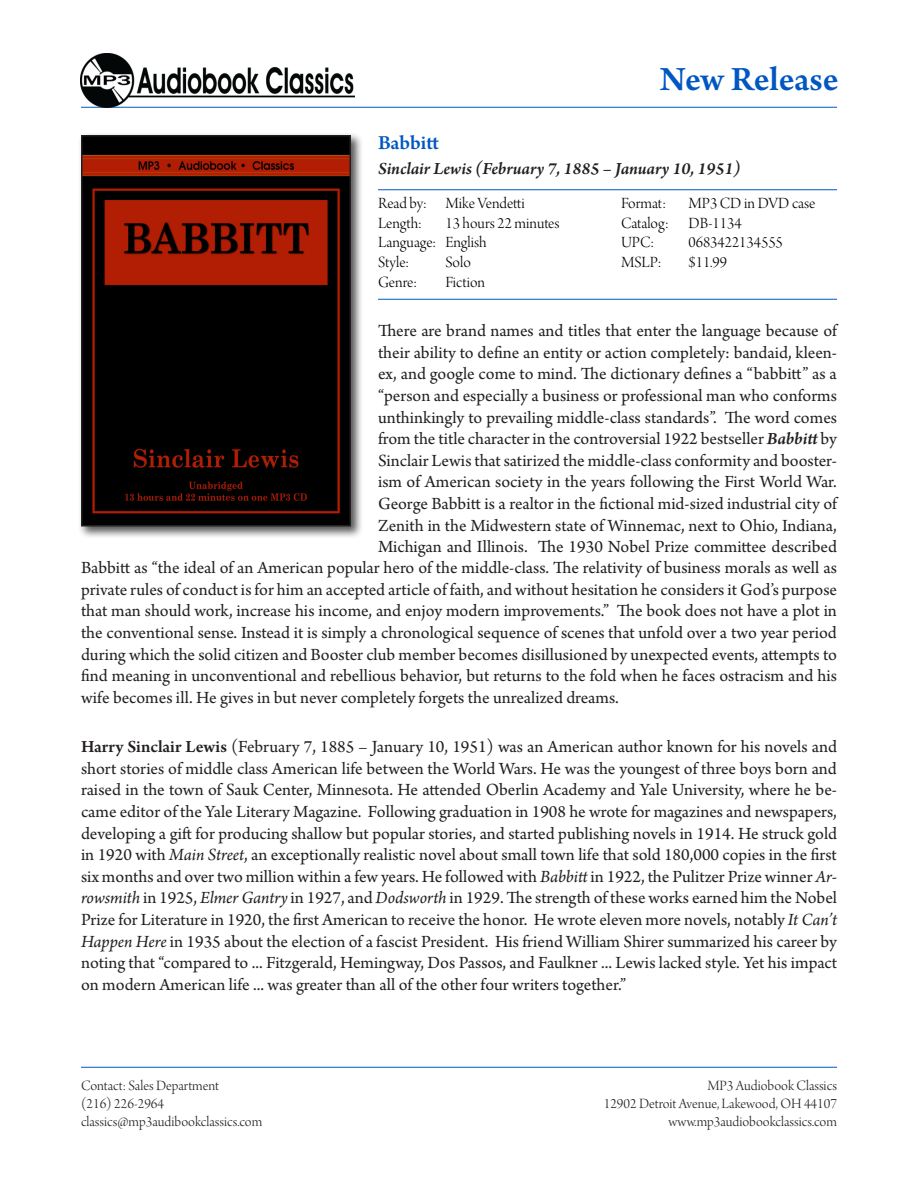
<style>
.page{position:relative;width:918px;height:1188px;background:#fff}
.page>*{position:absolute;margin:0;border:0;box-sizing:border-box;transform-origin:0 0}
.t1{font:600 36px "Arno Pro";letter-spacing:-.005em;color:#0057c2}
.t2{font:600 21px "Arno Pro";letter-spacing:-.005em;color:#0057c2}
.Description{font:18px/21.6px "Arno Pro";color:#231f20;text-align:justify}
.Description-2{font:italic 600 18px "Arno Pro";color:#231f20}
.Data_table{font:16.5px/19.8px "Arno Pro Light Display";color:#000}
.Data_table_2{font:16.5px/19.8px "Arno Pro Light Display";color:#000}
.Description-3{font:15px "Arno Pro Light Display";color:#231f20}
.s1{font-weight:600;font-style:italic}
.s2{font-weight:600}
.s3{font-style:italic}
</style>
<div class="page">
<hr style="left:378px;top:189px;width:459px;height:1px;background:#0057c2">
<hr style="left:378px;top:299px;width:459px;height:1px;background:#0057c2">
<hr style="left:81px;top:1067px;width:756px;height:1px;background:#0057c2">
<hr style="left:81px;top:107px;width:756px;height:1px;background:#0057c2">
<div style="left:78px;top:132px;width:286px;height:407px;background:#231f20;opacity:.75"></div>
<img style="left:84px;top:138px;width:264px;height:385px">
<div style="left:81px;top:135px;width:270px;height:391px;border:2px solid #231f20"></div>
<img style="left:81px;top:54px;width:274px;height:54px">
<p class="t2" style="left:378px;top:131px;width:62px">Babbitt</p>
<p class="t1" style="left:660px;top:59px;width:180px">New Release</p>
<p class="Description-2" style="left:378px;top:158px;width:364px">Sinclair Lewis (February 7, 1885 – January 10, 1951)</p>
<p class="Data_table" style="left:378px;top:194px;width:148px">Read by: Mike Vendetti<br>Length:</p>
<p class="Data_table" style="left:446px;top:214px;width:116px">13 hours 22 minutes</p>
<p class="Data_table" style="left:378px;top:234px;width:110px">Language: English</p>
<p class="Data_table" style="left:378px;top:254px;width:33px">Style:</p>
<p class="Data_table" style="left:446px;top:254px;width:27px">Solo</p>
<p class="Data_table" style="left:378px;top:273px;width:40px">Genre:</p>
<p class="Data_table" style="left:446px;top:273px;width:41px">Fiction</p>
<p class="Data_table_2" style="left:621px;top:194px;width:196px;text-indent:68px">MP3 CD in DVD case<br>Catalog: DB-1134</p>
<p class="Data_table_2" style="left:621px;top:234px;width:35px">UPC:</p>
<p class="Data_table_2" style="left:689px;top:234px;width:96px">0683422134555</p>
<p class="Data_table_2" style="left:621px;top:254px;width:42px">MSLP:</p>
<p class="Data_table_2" style="left:689px;top:254px;width:40px">$11.99</p>
<p class="Data_table_2" style="left:621px;top:194px;width:47px">Format:</p>
<p class="Description" style="left:378px;top:321px;width:460px">There are brand names and titles that enter the language because of</p>
<p class="Description" style="left:378px;top:343px;width:461px">their ability to define an entity or action completely: bandaid, kleen-</p>
<p class="Description" style="left:378px;top:364px;width:460px">ex, and google come to mind. The dictionary defines a “babbitt” as a</p>
<p class="Description" style="left:378px;top:386px;width:460px">“person and especially a business or professional man who conforms</p>
<p class="Description" style="left:378px;top:407px;width:461px">unthinkingly to prevailing middle-class standards”. The word comes</p>
<p class="Description" style="left:378px;top:429px;width:460px">from the title character in the controversial 1922 bestseller <span class="s1">Babbitt</span> by</p>
<p class="Description" style="left:378px;top:451px;width:461px">Sinclair Lewis that satirized the middle-class conformity and booster-</p>
<p class="Description" style="left:378px;top:472px;width:460px">ism of American society in the years following the First World War.</p>
<p class="Description" style="left:378px;top:494px;width:460px">George Babbitt is a realtor in the fictional mid-sized industrial city of</p>
<p class="Description" style="left:378px;top:515px;width:460px">Zenith in the Midwestern state of Winnemac, next to Ohio, Indiana,</p>
<p class="Description" style="left:378px;top:537px;width:461px">Michigan and Illinois. The 1930 Nobel Prize committee described</p>
<p class="Description" style="left:81px;top:558px;width:757px">Babbitt as “the ideal of an American popular hero of the middle-class. The relativity of business morals as well as</p>
<p class="Description" style="left:81px;top:580px;width:758px">private rules of conduct is for him an accepted article of faith, and without hesitation he considers it God’s purpose</p>
<p class="Description" style="left:81px;top:601px;width:757px">that man should work, increase his income, and enjoy modern improvements.” The book does not have a plot in</p>
<p class="Description" style="left:81px;top:623px;width:757px">the conventional sense. Instead it is simply a chronological sequence of scenes that unfold over a two year period</p>
<p class="Description" style="left:81px;top:644px;width:757px">during which the solid citizen and Booster club member becomes disillusioned by unexpected events, attempts to</p>
<p class="Description" style="left:81px;top:666px;width:758px">find meaning in unconventional and rebellious behavior, but returns to the fold when he faces ostracism and his</p>
<p class="Description" style="left:81px;top:688px;width:539px">wife becomes ill. He gives in but never completely forgets the unrealized dreams.</p>
<p class="Description" style="left:81px;top:737px;width:758px"><span class="s2">Harry Sinclair Lewis</span> (February 7, 1885 – January 10, 1951) was an American author known for his novels and short stories of middle class American life between the World Wars. He was the youngest of three boys born and raised in the town of Sauk Center, Minnesota. He attended Oberlin Academy and Yale University, where he be&shy;came editor of the Yale Literary Magazine. Following graduation in 1908 he wrote for magazines and newspapers, developing a gift for producing shallow but popular stories, and started publishing novels in 1914. He struck gold in 1920 with <span class="s3">Main Street</span>, an exceptionally realistic novel about small town life that sold 180,000 copies in the first six months and over two million within a few years. He followed with <span class="s3">Babbitt</span> in 1922, the Pulitzer Prize winner <span class="s3">Ar&shy;rowsmith</span> in 1925, <span class="s3">Elmer Gantry</span> in 1927, and <span class="s3">Dodsworth</span> in 1929. The strength of these works earned him the Nobel Prize for Literature in 1920, the first American to receive the honor. He wrote eleven more novels, notably <span class="s3">It Can’t Happen Here</span> in 1935 about the election of a fascist President. His friend William Shirer summarized his career by noting that “compared to ... Fitzgerald, Hemingway, Dos Passos, and Faulkner ... Lewis lacked style. Yet his impact on modern American life ... was greater than all of the other four writers together.”</p>
<p class="Description-3" style="left:81px;top:1078px;width:140px">Contact: Sales Department</p>
<p class="Description-3" style="left:81px;top:1096px;width:85px">(216) 226-2964</p>
<p class="Description-3" style="left:81px;top:1114px;width:183px">classics@mp3audibookclassics.com</p>
<p class="Description-3" style="left:707px;top:1078px;width:131px">MP3 Audiobook Classics</p>
<p class="Description-3" style="left:604px;top:1096px;width:235px">12902 Detroit Avenue, Lakewood, OH 44107</p>
<p class="Description-3" style="left:669px;top:1114px;width:170px">www.mp3audiobookclassics.com</p>
</div>
